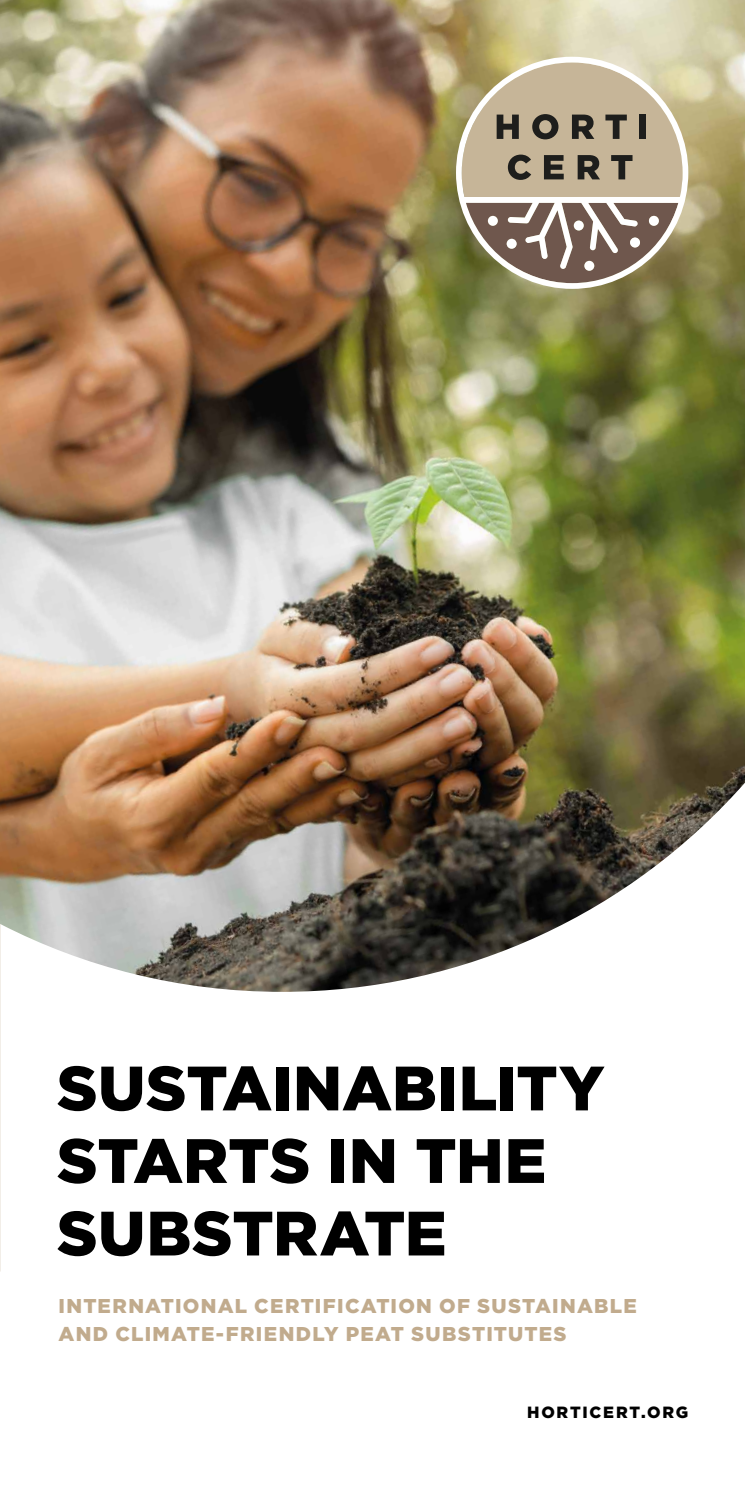
<style>
.page{position:relative;width:745px;height:1489px;background:#fff}
.page>*{position:absolute;margin:0;border:0;box-sizing:border-box;transform-origin:0 0}
.t1{font:900 62.5px/72.5px "Gotham";color:#000}
.t2{font:900 20px/27.5px "Gotham";letter-spacing:.06em;color:#c1ab8d}
.t3{font:900 16.25px "Gotham";letter-spacing:.11em;color:#000}
</style>
<div class="page">
<img style="left:0;top:0;width:744px;height:991px">
<svg style="left:455px;top:57px;width:232px;height:232px"></svg>
<h1 class="t1" style="left:57px;top:1050px;width:548px">SUSTAINABILITY<br>STARTS IN THE<br>SUBSTRATE</h1>
<p class="t2" style="left:59px;top:1291px;width:579px">INTERNATIONAL CERTIFICATION OF SUSTAINABLE<br>AND CLIMATE-FRIENDLY PEAT SUBSTITUTES</p>
<p class="t3" style="left:527px;top:1402px;width:163px">HORTICERT.ORG</p>
</div>
